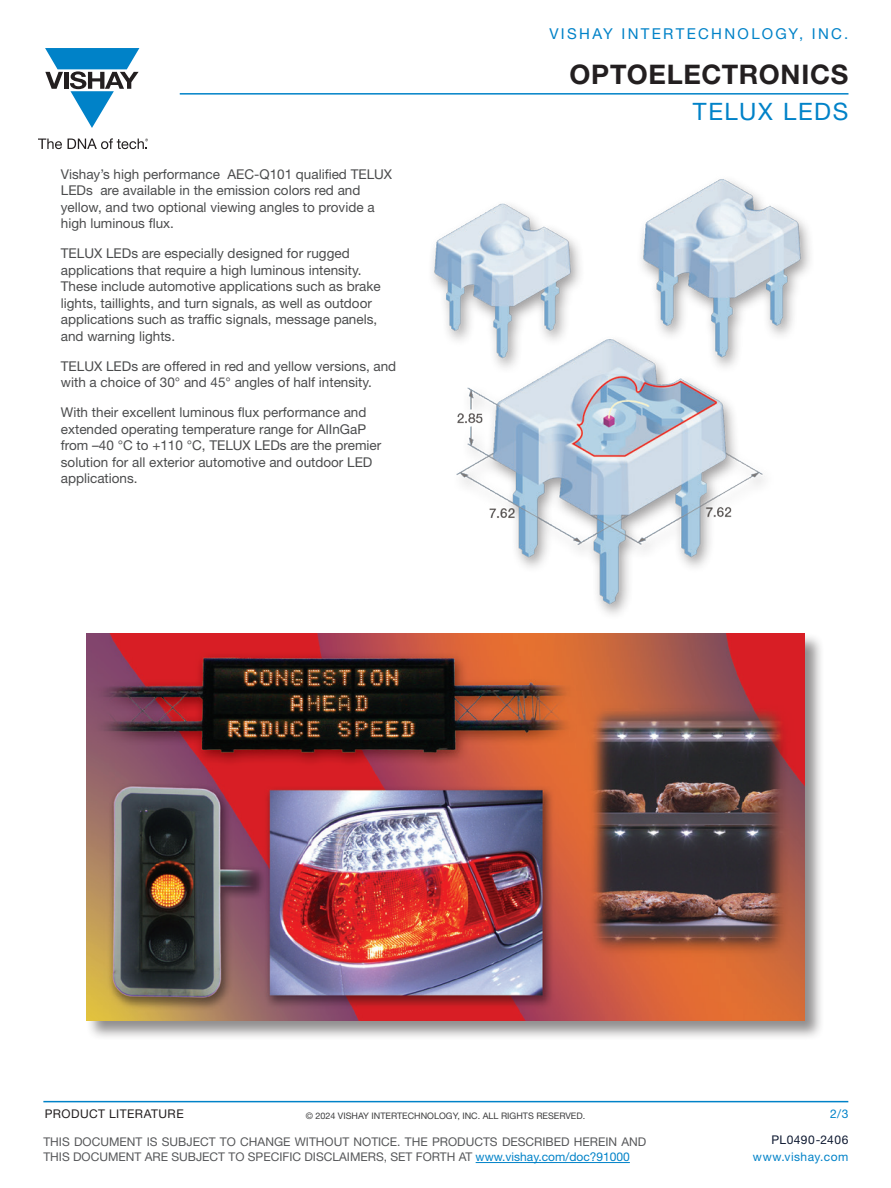
<style>
.page{position:relative;width:891px;height:1188px;background:#fff}
.page>*{position:absolute;margin:0;border:0;box-sizing:border-box;transform-origin:0 0}
.t1{font:700 27px "Helvetica Neue LT Std";letter-spacing:.025em;color:#231f20}
.t2{font:24px "Helvetica Neue LT Std";letter-spacing:.07em;color:#0082c8}
.t3{font:15px "Helvetica Neue LT Std";letter-spacing:.155em;color:#0082c8}
.t4{font:13.5px/16.5px "Helvetica Neue LT Std";color:#4b4c4d}
.t5{font:12px/15px "Helvetica Neue LT Std";color:#57585a}
.t6{font:12px "Helvetica Neue LT Std";letter-spacing:.035em;color:#231f20}
.t7{font:12px "Helvetica Neue LT Std";letter-spacing:.04em;color:#0082c8}
.t8{font:12px "Helvetica Neue LT Std";letter-spacing:.035em;color:#0e1931}
.t9{font:9px "Helvetica Neue LT Std";color:#3e3e3f}
.s1{color:#0082c8}
</style>
<div class="page">
<hr style="left:180px;top:93px;width:669px;height:2px;background:#0082c8">
<svg style="left:38px;top:139px;width:24px;height:10px"></svg>
<svg style="left:68px;top:138px;width:80px;height:11px"></svg>
<svg style="left:45px;top:48px;width:94px;height:80px"></svg>
<hr style="left:43px;top:1101px;width:805px;height:1px;background:#0082c8">
<hr style="left:476px;top:1162px;width:154px;height:1px;background:#0082c8">
<div style="left:86px;top:633px;width:738px;height:408px;background:#231f20;opacity:.5"></div>
<img style="left:87px;top:634px;width:717px;height:387px">
<img style="left:432px;top:179px;width:378px;height:436px">
<p class="t3" style="left:549px;top:25px;width:300px">VISHAY INTERTECHNOLOGY, INC.</p>
<h1 class="t1" style="left:569px;top:58px;width:280px">OPTOELECTRONICS</h1>
<p class="t4" style="left:61px;top:165px;width:333px">Vishay’s high performance AEC-Q101 qualified TELUX LEDs are available in the emission colors red and yellow, and two optional viewing angles to provide a high luminous flux.</p>
<p class="t4" style="left:61px;top:245px;width:321px">TELUX LEDs are especially designed for rugged applications that require a high luminous intensity.<br>These include automotive applications such as brake lights, taillights, and turn signals, as well as outdoor applications such as traffic signals, message panels, and warning lights.</p>
<p class="t4" style="left:61px;top:357px;width:337px">TELUX LEDs are offered in red and yellow versions, and with a choice of 30° and 45° angles of half intensity.</p>
<p class="t4" style="left:61px;top:404px;width:322px">With their excellent luminous flux performance and extended operating temperature range for AlInGaP from –40 °C to +110 °C, TELUX LEDs are the premier solution for all exterior automotive and outdoor LED applications.</p>
<h2 class="t2" style="left:693px;top:97px;width:157px">TELUX LEDS</h2>
<p class="t6" style="left:45px;top:1107px;width:140px">PRODUCT LITERATURE</p>
<p class="t9" style="left:306px;top:1111px;width:281px">© 2024 VISHAY INTERTECHNOLOGY, INC. ALL RIGHTS RESERVED.</p>
<p class="t5" style="left:43px;top:1134px;width:604px">THIS DOCUMENT IS SUBJECT TO CHANGE WITHOUT NOTICE. THE PRODUCTS DESCRIBED HEREIN AND<br>THIS DOCUMENT ARE SUBJECT TO SPECIFIC DISCLAIMERS, SET FORTH AT <span class="s1">www.vishay.com/doc?91000</span></p>
<p class="t7" style="left:830px;top:1106px;width:20px">2/3</p>
<p class="t7" style="left:753px;top:1150px;width:97px">www.vishay.com</p>
<p class="t8" style="left:772px;top:1133px;width:78px">PL0490-2406</p>
</div>
